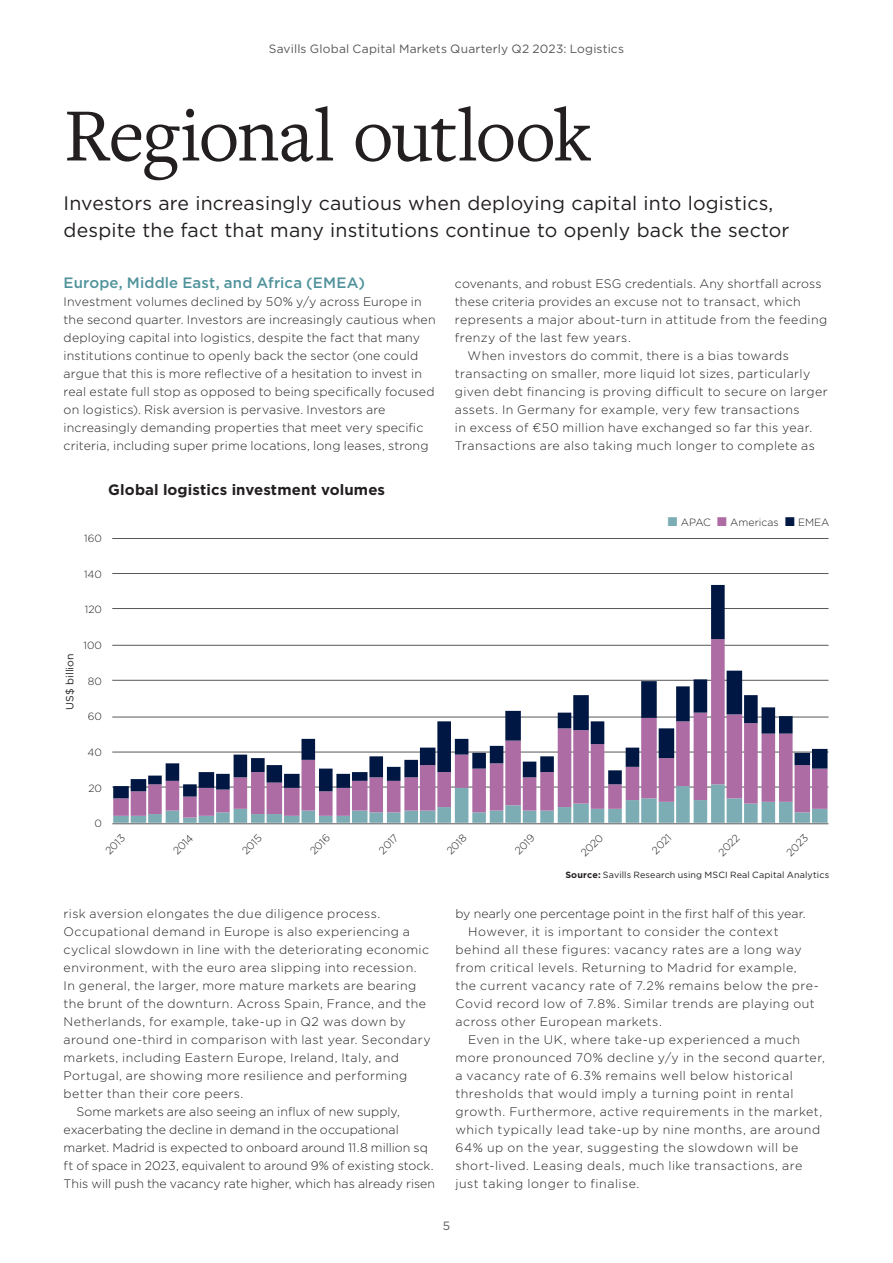
<style>
.page{position:relative;width:893px;height:1263px;background:#fff}
.page>*{position:absolute;margin:0;border:0;box-sizing:border-box;transform-origin:0 0}
.MiM_Headline_Gotham{font:78px "Freight Text Pro";letter-spacing:-.015em;color:#231f20}
.t1{font:19.5px/27px "Gotham";letter-spacing:.01em;color:#231f20}
.MiM_Body_Freight{font:500 15px "Gotham";letter-spacing:.01em;color:#51939c}
.Spotlight_Box_Title{font:700 15px "Gotham";letter-spacing:.005em;color:#231f20}
.MiM_Body_Freight_1st{font:300 12.3px/18px "Gotham";letter-spacing:.025em;color:#231f20}
.MiM_Body_Freight_1st-2{font:300 12.3px/18px "Gotham";letter-spacing:.045em;color:#231f20}
.MiM_Body_Freight_1st-3{font:300 12.3px/18px "Gotham";color:#231f20}
.MiM_Body_Freight_1st-4{font:300 12.3px "Gotham";letter-spacing:.005em;color:#231f20}
.MiM_Page_2_Slug{font:12px "Gotham";letter-spacing:.015em;color:#57585a}
.t2{font:300 10.5px "Gotham";color:#231f20}
.t3{font:10.5px "Gotham";letter-spacing:.01em;color:#231f20}
.MiM_Credit_Right{font:9px "Gotham";letter-spacing:.015em;color:#231f20}
.s1{color:#7cadb4}
.s2{color:#ae6ca4}
.s3{color:#001643}
.s4{font-weight:700}
</style>
<div class="page">
<hr style="left:112px;top:538px;width:716px;height:1px;background:#57585a">
<hr style="left:112px;top:573px;width:716px;height:1px;background:#57585a">
<hr style="left:112px;top:608px;width:716px;height:1px;background:#57585a">
<hr style="left:112px;top:645px;width:716px;height:1px;background:#57585a">
<hr style="left:112px;top:680px;width:716px;height:1px;background:#57585a">
<hr style="left:112px;top:717px;width:716px;height:1px;background:#57585a">
<hr style="left:112px;top:752px;width:716px;height:1px;background:#57585a">
<hr style="left:112px;top:787px;width:716px;height:1px;background:#57585a">
<svg style="left:113px;top:817px;width:714px;height:6px"></svg>
<svg style="left:113px;top:798px;width:714px;height:19px"></svg>
<svg style="left:113px;top:585px;width:714px;height:213px"></svg>
<hr style="left:112px;top:823px;width:716px;height:1px;background:#57585a">
<p class="MiM_Page_2_Slug" style="left:269px;top:41px;width:357px">Savills Global Capital Markets Quarterly Q2 2023: Logistics</p>
<p class="MiM_Headline_Gotham" style="left:64px;top:84px;width:529px">Regional outlook</p>
<p class="t1" style="left:64px;top:190px;width:727px">Investors are increasingly cautious when deploying capital into logistics, despite the fact that many institutions continue to openly back the sector</p>
<p class="MiM_Body_Freight" style="left:64px;top:273px;width:303px">Europe, Middle East, and Africa (EMEA)</p>
<p class="MiM_Body_Freight_1st" style="left:64px;top:292px;width:374px">Investment volumes declined by 50% y/y across Europe in the second quarter. Investors are increasingly cautious when deploying capital into logistics, despite the fact that many institutions continue to openly back the sector (one could argue that this is more reflective of a hesitation to invest in real estate full stop as opposed to being specifically focused on logistics). Risk aversion is pervasive. Investors are increasingly demanding properties that meet very specific criteria, including super prime locations, long leases, strong</p>
<p class="Spotlight_Box_Title" style="left:108px;top:480px;width:278px">Global logistics investment volumes</p>
<p class="t3" style="left:63px;top:710px;width:58px;rotate:-90deg">US$ billion</p>
<p class="t2" style="left:84px;top:532px;width:19px">160</p>
<p class="t2" style="left:84px;top:567px;width:19px">140</p>
<p class="t2" style="left:85px;top:603px;width:19px">120</p>
<p class="t2" style="left:84px;top:639px;width:20px">100</p>
<p class="t2" style="left:88px;top:674px;width:16px">80</p>
<p class="t2" style="left:88px;top:710px;width:16px">60</p>
<p class="t2" style="left:88px;top:745px;width:16px">40</p>
<p class="t2" style="left:88px;top:781px;width:15px">20</p>
<p class="t2" style="left:95px;top:817px;width:9px">0</p>
<p class="MiM_Body_Freight_1st" style="left:455px;top:274px;width:374px">covenants, and robust ESG credentials. Any shortfall across these criteria provides an excuse not to transact, which represents a major about-turn in attitude from the feeding frenzy of the last few years.</p>
<p class="MiM_Body_Freight_1st" style="left:455px;top:346px;width:374px;text-indent:13px">When investors do commit, there is a bias towards transacting on smaller, more liquid lot sizes, particularly given debt financing is proving difficult to secure on larger assets. In Germany for example, very few transactions<br>in excess of €50 million have exchanged so far this year.<br>Transactions are also taking much longer to complete as</p>
<p class="t2" style="left:668px;top:515px;width:163px"><span class="s1">■</span> APAC <span class="s2">■</span> Americas <span class="s3">■</span> EMEA</p>
<p class="t2" style="left:102px;top:847px;width:24px;rotate:-45deg">2013</p>
<p class="t2" style="left:170px;top:848px;width:25px;rotate:-45deg">2014</p>
<p class="t2" style="left:239px;top:847px;width:24px;rotate:-45deg">2015</p>
<p class="t2" style="left:307px;top:848px;width:25px;rotate:-45deg">2016</p>
<p class="t2" style="left:376px;top:847px;width:24px;rotate:-45deg">2017</p>
<p class="t2" style="left:444px;top:848px;width:25px;rotate:-45deg">2018</p>
<p class="t2" style="left:512px;top:848px;width:25px;rotate:-45deg">2019</p>
<p class="t2" style="left:578px;top:850px;width:28px;rotate:-45deg">2020</p>
<p class="t2" style="left:649px;top:847px;width:24px;rotate:-45deg">2021</p>
<p class="t2" style="left:715px;top:849px;width:27px;rotate:-45deg">2022</p>
<p class="t2" style="left:783px;top:849px;width:27px;rotate:-45deg">2023</p>
<p class="MiM_Body_Freight_1st" style="left:64px;top:904px;width:318px">risk aversion elongates the due diligence process.</p>
<p class="MiM_Body_Freight_1st" style="left:64px;top:922px;width:369px">Occupational demand in Europe is also experiencing a cyclical slowdown in line with the deteriorating economic environment, with the euro area slipping into recession.<br>In general, the larger, more mature markets are bearing the brunt of the downturn. Across Spain, France, and the Netherlands, for example, take-up in Q2 was down by around one-third in comparison with last year. Secondary markets, including Eastern Europe, Ireland, Italy, and Portugal, are showing more resilience and performing better than their core peers.</p>
<p class="MiM_Body_Freight_1st-3" style="left:64px;top:1102px;width:373px;text-indent:13px">Some markets are also seeing an influx of new supply, exacerbating the decline in demand in the occupational market. Madrid is expected to onboard around 11.8 million sq ft of space in 2023, equivalent to around 9% of existing stock.<br>This will push the vacancy rate higher, which has already risen</p>
<p class="MiM_Credit_Right" style="left:565px;top:869px;width:265px"><span class="s4">Source:</span> Savills Research using MSCI Real Capital Analytics</p>
<p class="MiM_Body_Freight_1st-4" style="left:455px;top:906px;width:352px">by nearly one percentage point in the first half of this year.</p>
<p class="MiM_Body_Freight_1st" style="left:455px;top:922px;width:365px;text-indent:13px">However, it is important to consider the context behind all these figures: vacancy rates are a long way from critical levels. Returning to Madrid for example, the current vacancy rate of 7.2% remains below the pre-Covid record low of 7.8%. Similar trends are playing out across other European markets.</p>
<p class="MiM_Body_Freight_1st-2" style="left:455px;top:1030px;width:371px;text-indent:13px">Even in the UK, where take-up experienced a much more pronounced 70% decline y/y in the second quarter, a vacancy rate of 6.3% remains well below historical thresholds that would imply a turning point in rental growth. Furthermore, active requirements in the market, which typically lead take-up by nine months, are around 64% up on the year, suggesting the slowdown will be short-lived. Leasing deals, much like transactions, are just taking longer to finalise.</p>
<p class="MiM_Page_2_Slug" style="left:443px;top:1218px;width:9px">5</p>
</div>
